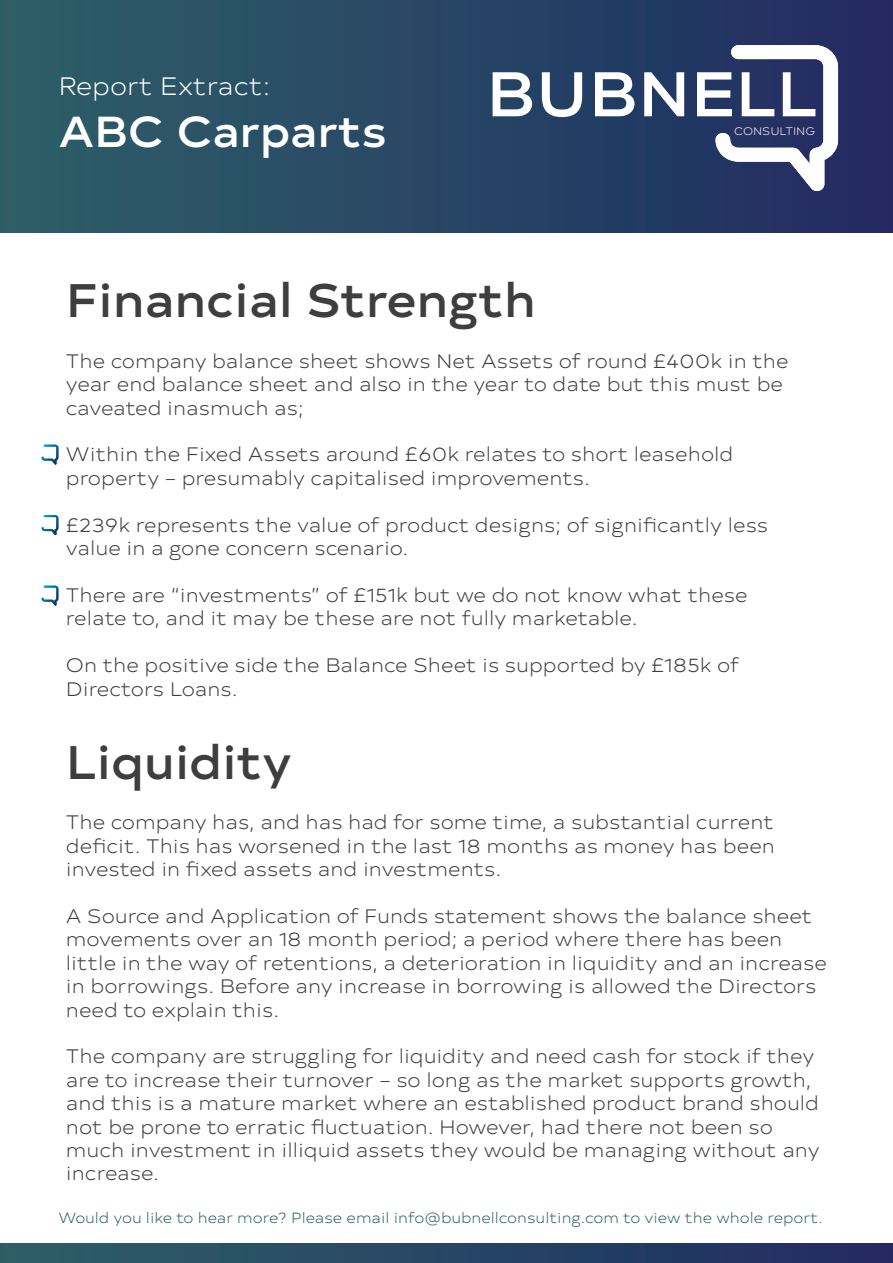
<style>
.page{position:relative;width:893px;height:1263px;background:#fff}
.page>*{position:absolute;margin:0;border:0;box-sizing:border-box;transform-origin:0 0}
.t1{font:500 62.85px "Typold Extended";color:#fff}
.t2{font:500 46.95px "Typold Extended";color:#3e3e3f}
.t3{font:500 43.35px "Typold Extended";color:#fff}
.t4{font:300 25.2px "Typold Extended";color:#fff}
.t5{font:300 19.5px/23.4px "Typold Extended";color:#3e3e3f}
.t6{font:300 14.7px "Typold Extended";color:#2a5d66}
.t7{font:300 10.8px "Typold Extended";color:#fff}
</style>
<div class="page">
<div style="left:0;top:0;width:893px;height:233px;background:linear-gradient(to right,#2d6067,#212b62)"></div>
<div style="left:0;top:1243px;width:893px;height:20px;background:linear-gradient(to right,#2d6067,#212b62)"></div>
<svg style="left:715px;top:45px;width:123px;height:146px"></svg>
<svg style="left:42px;top:445px;width:16px;height:20px"></svg>
<svg style="left:42px;top:515px;width:16px;height:20px"></svg>
<svg style="left:42px;top:586px;width:16px;height:20px"></svg>
<p class="t4" style="left:58px;top:67px;width:213px">Report Extract:</p>
<h3 class="t3" style="left:58px;top:97px;width:330px">ABC Carparts</h3>
<h1 class="t1" style="left:486px;top:44px;width:333px">BUBNELL</h1>
<p class="t7" style="left:734px;top:123px;width:83px">CONSULTING</p>
<h2 class="t2" style="left:66px;top:263px;width:471px">Financial Strength</h2>
<p class="t5" style="left:66px;top:348px;width:724px">The company balance sheet shows Net Assets of round £400k in the year end balance sheet and also in the year to date but this must be caveated inasmuch as;</p>
<p class="t5" style="left:66px;top:441px;width:669px">Within the Fixed Assets around £60k relates to short leasehold property – presumably capitalised improvements.</p>
<p class="t5" style="left:66px;top:512px;width:704px">£239k represents the value of product designs; of significantly less value in a gone concern scenario.</p>
<p class="t5" style="left:66px;top:582px;width:683px">There are “investments” of £151k but we do not know what these relate to, and it may be these are not fully marketable.</p>
<p class="t5" style="left:66px;top:652px;width:675px">On the positive side the Balance Sheet is supported by £185k of<br>Directors Loans.</p>
<h2 class="t2" style="left:66px;top:724px;width:227px">Liquidity</h2>
<p class="t5" style="left:66px;top:809px;width:711px;text-align:justify">The company has, and has had for some time, a substantial current deficit. This has worsened in the last 18 months as money has been invested in fixed assets and investments.</p>
<p class="t5" style="left:66px;top:903px;width:762px">A Source and Application of Funds statement shows the balance sheet movements over an 18 month period; a period where there has been little in the way of retentions, a deterioration in liquidity and an increase in borrowings. Before any increase in borrowing is allowed the Directors need to explain this.</p>
<p class="t5" style="left:66px;top:1043px;width:755px">The company are struggling for liquidity and need cash for stock if they are to increase their turnover – so long as the market supports growth, and this is a mature market where an established product brand should not be prone to erratic fluctuation. However, had there not been so much investment in illiquid assets they would be managing without any increase.</p>
<p class="t6" style="left:58px;top:1206px;width:766px">Would you like to hear more? Please email info@bubnellconsulting.com to view the whole report.</p>
</div>
